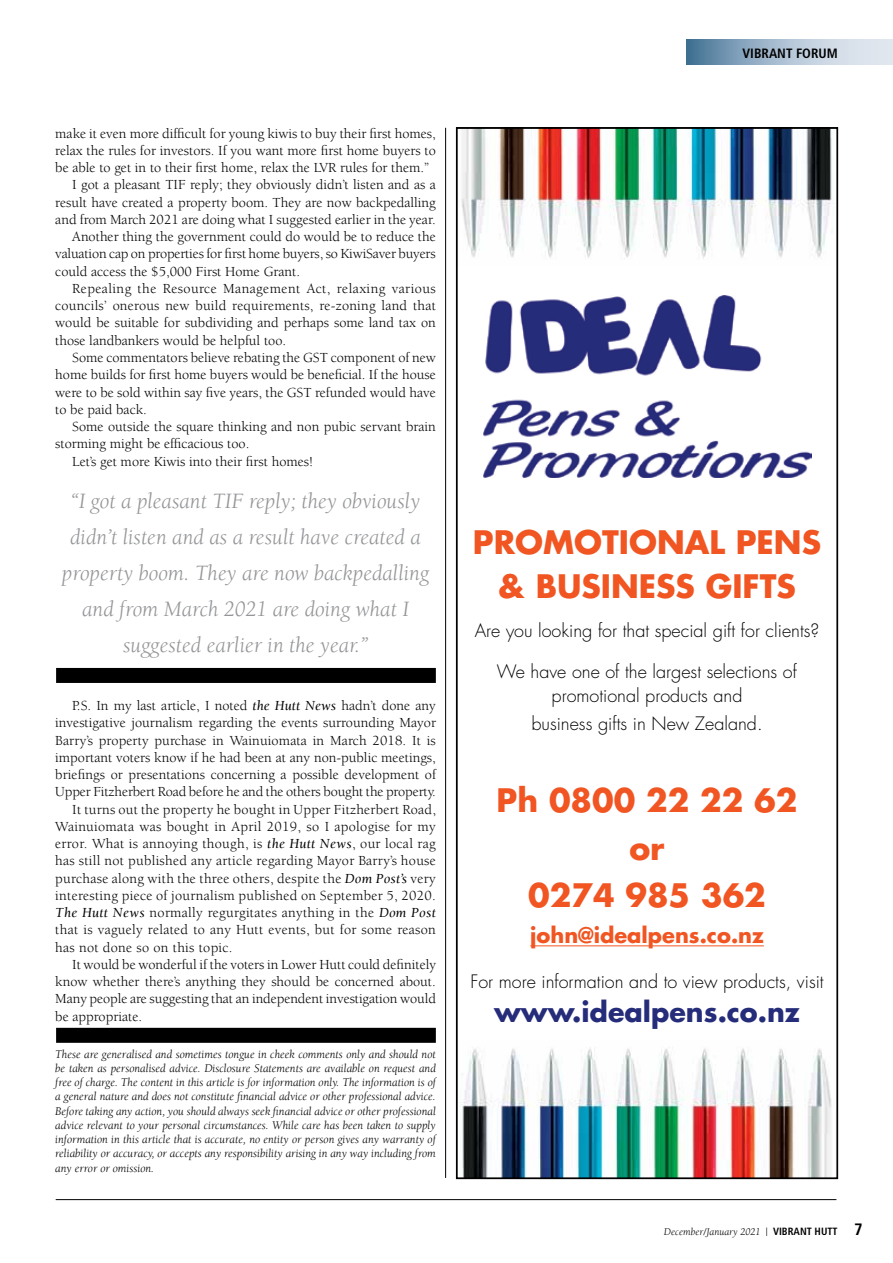
<style>
.page{position:relative;width:893px;height:1263px;background:#fff}
.page>*{position:absolute;margin:0;border:0;box-sizing:border-box;transform-origin:0 0}
.t1{font:700 31.5px/47.4px "Futura Std";color:#f05522;text-align:center}
.t2{font:700 27px "Futura Std";color:#252c79}
.t3{font:italic 22.5px/36px "Berkeley Std";color:#939598;text-align:center}
.t4{font:700 21px "Futura Std";color:#f05522}
.t5{font:300 18px/24px "Futura Std";color:#000;text-align:center}
.t6{font:14.25px "Berkeley Std";color:#000}
.t7{font:14.25px "Berkeley Std";letter-spacing:.02em;color:#000}
.t8{font:14.25px "Berkeley Std";letter-spacing:.03em;color:#000}
.t9{font:700 condensed 13.5px "Frutiger";color:#000}
.t10{font:italic 12px/14.2px "Berkeley Std";color:#000;text-align:justify}
.t11{font:italic 10.5px "Berkeley Std";color:#000}
.s1{font-style:italic}
.s2{font-family:"Frutiger";font-weight:700;font-style:normal;font-stretch:condensed}
.s3{font-family:"Frutiger";font-weight:700;font-style:normal;font-stretch:condensed;font-size:16.5px}
</style>
<div class="page">
<hr style="left:56px;top:1199px;width:780px;height:1px;background:#000">
<div style="left:56px;top:1028px;width:380px;height:15px;background:#000"></div>
<svg style="left:686px;top:39px;width:207px;height:26px;background:#a7bcce"></svg>
<hr style="left:445px;top:128px;width:1px;height:1050px;background:#000">
<svg style="left:456px;top:128px;width:382px;height:1051px"></svg>
<hr style="left:530px;top:945px;width:234px;height:1px;background:#f05522">
<img style="left:484px;top:296px;width:328px;height:181px">
<img style="left:457px;top:1040px;width:380px;height:138px">
<img style="left:457px;top:128px;width:380px;height:138px">
<div style="left:56px;top:668px;width:380px;height:15px;background:#000"></div>
<p class="t6" style="left:55px;top:125px;width:382px">make it even more difficult for young kiwis to buy their first homes,</p>
<p class="t6" style="left:55px;top:143px;width:382px">relax the rules for investors. If you want more first home buyers to</p>
<p class="t6" style="left:55px;top:160px;width:375px">be able to get in to their first home, relax the LVR rules for them.”</p>
<p class="t6" style="left:72px;top:177px;width:365px">I got a pleasant TIF reply; they obviously didn’t listen and as a</p>
<p class="t6" style="left:55px;top:195px;width:382px">result have created a property boom. They are now backpedalling</p>
<p class="t6" style="left:55px;top:212px;width:382px">and from March 2021 are doing what I suggested earlier in the year.</p>
<p class="t6" style="left:72px;top:229px;width:365px">Another thing the government could do would be to reduce the</p>
<p class="t6" style="left:55px;top:246px;width:382px">valuation cap on properties for first home buyers, so KiwiSaver buyers</p>
<p class="t6" style="left:55px;top:264px;width:246px">could access the $5,000 First Home Grant.</p>
<p class="t8" style="left:72px;top:281px;width:365px">Repealing the Resource Management Act, relaxing various</p>
<p class="t6" style="left:55px;top:298px;width:382px">councils’ onerous new build requirements, re-zoning land that</p>
<p class="t6" style="left:55px;top:315px;width:382px">would be suitable for subdividing and perhaps some land tax on</p>
<p class="t6" style="left:55px;top:333px;width:232px">those landbankers would be helpful too.</p>
<p class="t6" style="left:72px;top:350px;width:365px">Some commentators believe rebating the GST component of new</p>
<p class="t6" style="left:55px;top:367px;width:382px">home builds for first home buyers would be beneficial. If the house</p>
<p class="t6" style="left:55px;top:384px;width:382px">were to be sold within say five years, the GST refunded would have</p>
<p class="t6" style="left:55px;top:402px;width:93px">to be paid back.</p>
<p class="t6" style="left:72px;top:419px;width:365px">Some outside the square thinking and non pubic servant brain</p>
<p class="t6" style="left:55px;top:436px;width:196px">storming might be efficacious too.</p>
<p class="t6" style="left:72px;top:453px;width:242px">Let’s get more Kiwis into their first homes!</p>
<h3 class="t3" style="left:62px;top:483px;width:369px">“I got a pleasant TIF reply; they obviously didn’t listen and as a result have created a property boom. They are now backpedalling and from March 2021 are doing what I suggested earlier in the year.”</h3>
<p class="t6" style="left:72px;top:698px;width:365px">P.S. In my last article, I noted <span class="s1">the Hutt News</span> hadn’t done any</p>
<p class="t6" style="left:55px;top:715px;width:382px">investigative journalism regarding the events surrounding Mayor</p>
<p class="t6" style="left:55px;top:732px;width:382px">Barry’s property purchase in Wainuiomata in March 2018. It is</p>
<p class="t6" style="left:55px;top:750px;width:382px">important voters know if he had been at any non-public meetings,</p>
<p class="t6" style="left:55px;top:767px;width:382px">briefings or presentations concerning a possible development of</p>
<p class="t6" style="left:55px;top:784px;width:382px">Upper Fitzherbert Road before he and the others bought the property.</p>
<p class="t6" style="left:72px;top:801px;width:365px">It turns out the property he bought in Upper Fitzherbert Road,</p>
<p class="t7" style="left:55px;top:819px;width:382px">Wainuiomata was bought in April 2019, so I apologise for my</p>
<p class="t7" style="left:55px;top:836px;width:382px">error. What is annoying though, is <span class="s1">the Hutt News</span>, our local rag</p>
<p class="t7" style="left:55px;top:853px;width:382px">has still not published any article regarding Mayor Barry’s house</p>
<p class="t7" style="left:55px;top:870px;width:382px">purchase along with the three others, despite the <span class="s1">Dom Post’s</span> very</p>
<p class="t7" style="left:55px;top:888px;width:382px">interesting piece of journalism published on September 5, 2020.</p>
<p class="t7" style="left:55px;top:905px;width:382px"><span class="s1">The Hutt News</span> normally regurgitates anything in the <span class="s1">Dom Post</span></p>
<p class="t7" style="left:55px;top:922px;width:382px">that is vaguely related to any Hutt events, but for some reason</p>
<p class="t7" style="left:55px;top:939px;width:179px">has not done so on this topic.</p>
<p class="t6" style="left:72px;top:957px;width:365px">It would be wonderful if the voters in Lower Hutt could definitely</p>
<p class="t6" style="left:55px;top:974px;width:382px">know whether there’s anything they should be concerned about.</p>
<p class="t6" style="left:55px;top:991px;width:382px">Many people are suggesting that an independent investigation would</p>
<p class="t6" style="left:55px;top:1008px;width:88px">be appropriate.</p>
<p class="t10" style="left:55px;top:1047px;width:382px">These are generalised and sometimes tongue in cheek comments only and should not be taken as personalised advice. Disclosure Statements are available on request and free of charge. The content in this article is for information only. The information is of a general nature and does not constitute financial advice or other professional advice.<br>Before taking any action, you should always seek financial advice or other professional advice relevant to your personal circumstances. While care has been taken to supply information in this article that is accurate, no entity or person gives any warranty of reliability or accuracy, or accepts any responsibility arising in any way including from any error or omission.</p>
<p class="t9" style="left:742px;top:45px;width:97px">VIBRANT FORUM</p>
<h1 class="t1" style="left:473px;top:520px;width:350px;line-height:43.5px">PROMOTIONAL PENS &amp; BUSINESS GIFTS</h1>
<p class="t5" style="left:475px;top:619px;width:346px">Are you looking for that special gift for clients?</p>
<p class="t5" style="left:497px;top:660px;width:302px">We have one of the largest selections of promotional products and</p>
<p class="t5" style="left:531px;top:712px;width:233px">business gifts in New Zealand.</p>
<h1 class="t1" style="left:497px;top:776px;width:302px">Ph 0800 22 22 62 or<br>0274 985 362</h1>
<h3 class="t4" style="left:530px;top:921px;width:235px">john@idealpens.co.nz</h3>
<p class="t5" style="left:470px;top:970px;width:355px">For more information and to view products, visit</p>
<h2 class="t2" style="left:494px;top:994px;width:308px">www.idealpens.co.nz</h2>
<p class="t11" style="left:664px;top:1226px;width:200px">December/January 2021 | <span class="s2">VIBRANT HUTT</span> <span class="s3">7</span></p>
</div>
